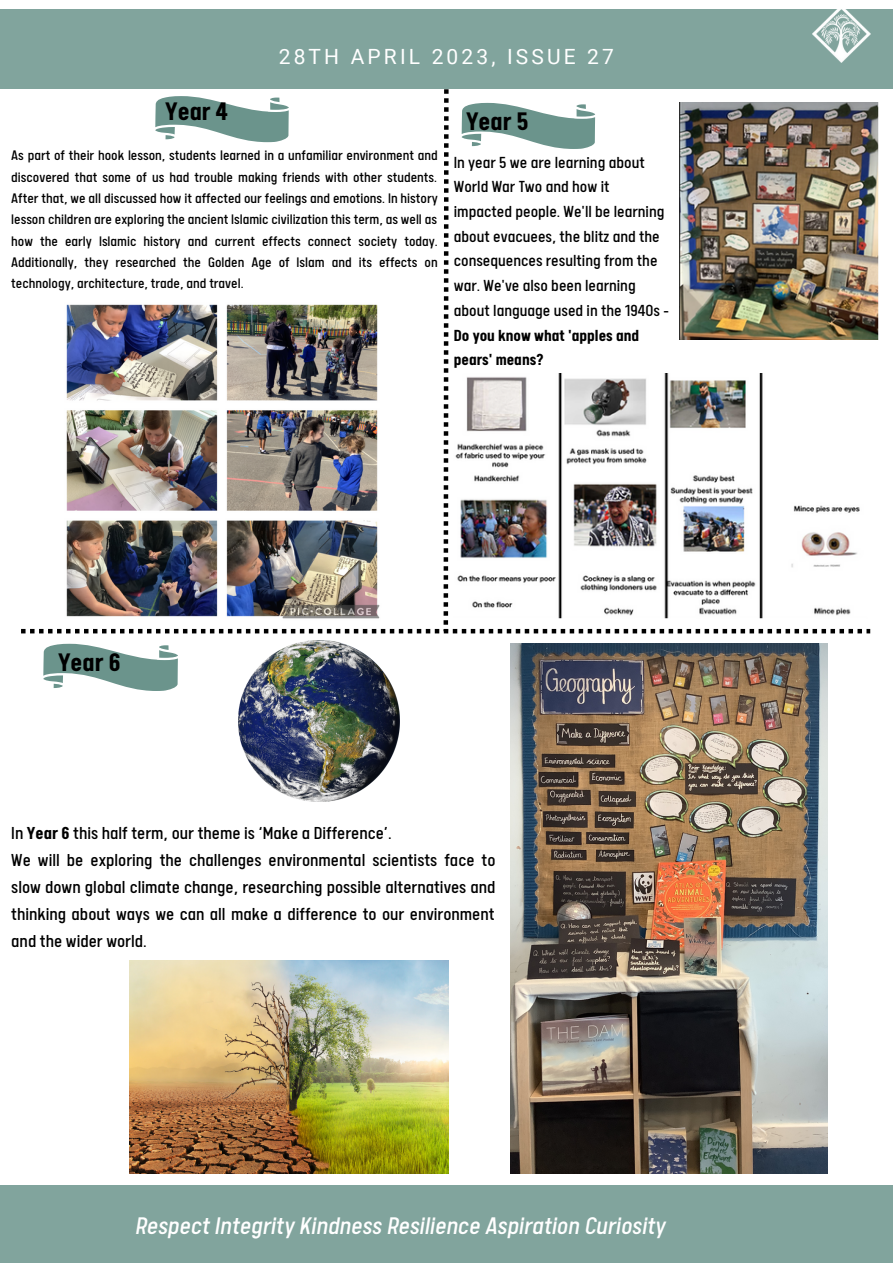
<style>
.page{position:relative;width:893px;height:1264px;background:#fff}
.page>*{position:absolute;margin:0;border:0;box-sizing:border-box;transform-origin:0 0}
.t1{font:700 28.5px "Calps Sans";color:#000}
.t2{font:italic 27px "Calps Sans";color:#fff}
.t3{font:21px "Roboto";letter-spacing:.15em;color:#fff}
.t4{font:19.5px/27px "Calps Sans";color:#000}
.t5{font:18px/24.8px "Calps Sans";color:#000}
.t6{font:700 18px/24.8px "Calps Sans";color:#000}
.t7{font:15.45px/21.3px "Calps Sans";color:#000;text-align:justify}
.s1{font-weight:700}
</style>
<div class="page">
<div style="left:0;top:9px;width:892px;height:80px;background:#81a49d"></div>
<div style="left:0;top:1185px;width:892px;height:77px;background:#81a49d"></div>
<img style="left:812px;top:9px;width:58px;height:53px">
<svg style="left:43px;top:643px;width:135px;height:48px"></svg>
<svg style="left:21px;top:89px;width:849px;height:544px"></svg>
<img style="left:510px;top:643px;width:317px;height:530px">
<img style="left:129px;top:960px;width:320px;height:213px">
<img style="left:239px;top:640px;width:160px;height:161px">
<img style="left:679px;top:103px;width:199px;height:236px">
<img style="left:454px;top:374px;width:414px;height:245px">
<img style="left:57px;top:296px;width:329px;height:329px">
<h1 class="t1" style="left:165px;top:99px;width:64px">Year 4</h1>
<h3 class="t3" style="left:279px;top:45px;width:336px">28TH APRIL 2023, ISSUE 27</h3>
<h1 class="t1" style="left:466px;top:109px;width:64px">Year 5</h1>
<p class="t7" style="left:11px;top:147px;width:428px">As part of their hook lesson, students learned in a unfamiliar environment and discovered that some of us had trouble making friends with other students.<br>After that, we all discussed how it affected our feelings and emotions. In history lesson children are exploring the ancient Islamic civilization this term, as well as how the early Islamic history and current effects connect society today.<br>Additionally, they researched the Golden Age of Islam and its effects on technology, architecture, trade, and travel.</p>
<p class="t5" style="left:454px;top:152px;width:217px">In year 5 we are learning about<br>World War Two and how it impacted people. We'll be learning about evacuees, the blitz and the consequences resulting from the war. We've also been learning about language used in the 1940s -</p>
<p class="t6" style="left:454px;top:325px;width:187px">Do you know what 'apples and pears' means?</p>
<h1 class="t1" style="left:58px;top:650px;width:64px">Year 6</h1>
<p class="t4" style="left:11px;top:822px;width:486px">In <span class="s1">Year 6</span> this half term, our theme is ‘Make a Difference’.<br>We will be exploring the challenges environmental scientists face to slow down global climate change, researching possible alternatives and thinking about ways we can all make a difference to our environment and the wider world.</p>
<h2 class="t2" style="left:135px;top:1214px;width:532px">Respect Integrity Kindness Resilience Aspiration Curiosity</h2>
</div>
